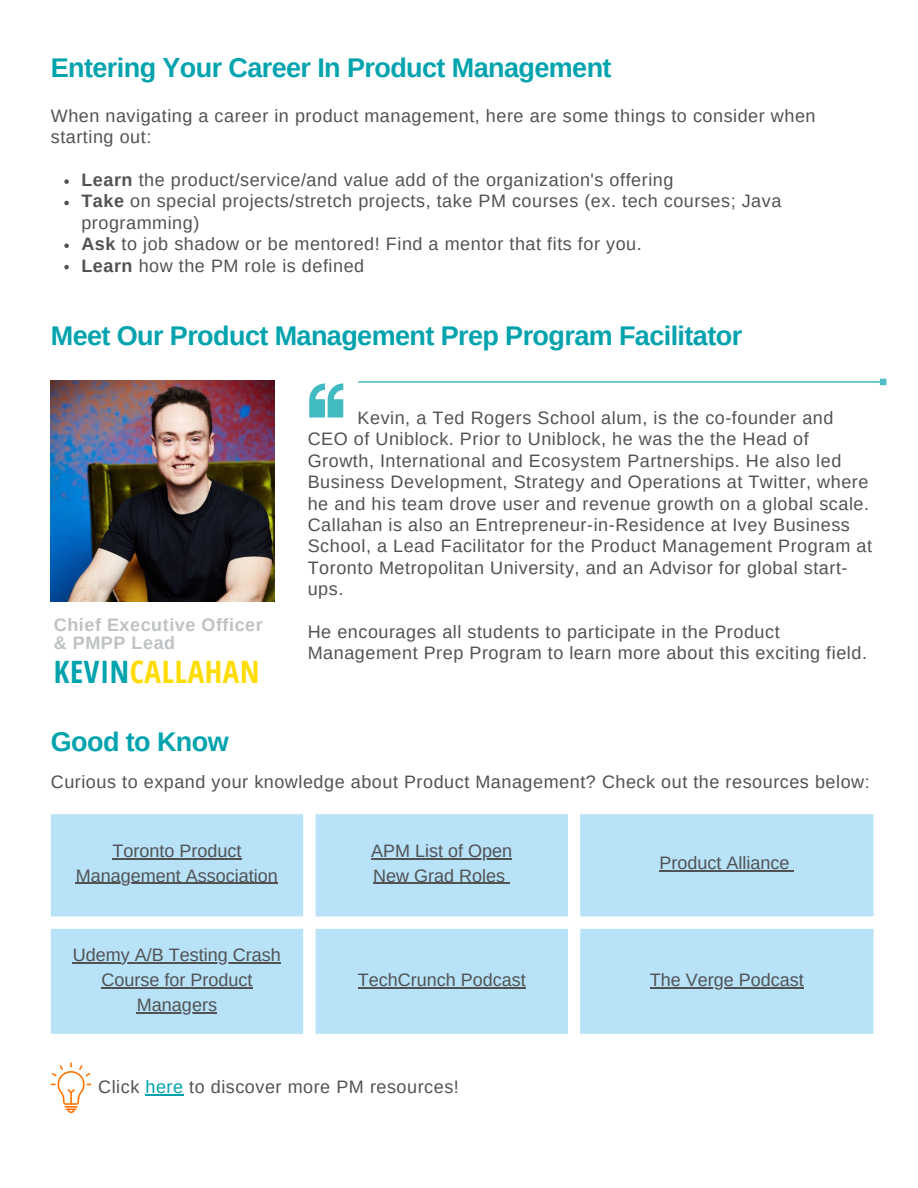
<style>
.page{position:relative;width:918px;height:1188px;background:#fff}
.page>*{position:absolute;margin:0;border:0;box-sizing:border-box;transform-origin:0 0}
.t1{font:700 30.9px "Open Sans Condensed";letter-spacing:.02em;color:#ffdc00}
.t2{font:700 27px "Arimo";letter-spacing:-.02em;color:#01a3ae}
.t3{font:700 27px "Arimo";letter-spacing:-.02em;color:#00a3ad}
.t4{font:18px/21.3px "Arimo";letter-spacing:.03em;color:#515254}
.t5{font:18px/24.8px "Arimo";color:#515254;text-align:center}
.t6{font:700 18px/18px "Arimo";letter-spacing:.03em;color:#bfc2c4}
.s1{font-weight:700}
.s2{color:#01a3ae}
.s3{color:#00a3ad}
</style>
<div class="page">
<svg style="left:51px;top:814px;width:823px;height:220px;background:#bce3f6"></svg>
<hr style="left:112px;top:858px;width:130px;height:1px;background:#515254">
<hr style="left:76px;top:883px;width:202px;height:1px;background:#515254">
<hr style="left:371px;top:858px;width:141px;height:1px;background:#515254">
<hr style="left:373px;top:883px;width:132px;height:1px;background:#515254">
<hr style="left:659px;top:870px;width:130px;height:2px;background:#515254">
<hr style="left:73px;top:963px;width:208px;height:1px;background:#515254">
<hr style="left:101px;top:987px;width:152px;height:1px;background:#515254">
<hr style="left:137px;top:1012px;width:80px;height:1px;background:#515254">
<hr style="left:358px;top:987px;width:168px;height:1px;background:#515254">
<hr style="left:650px;top:987px;width:154px;height:1px;background:#515254">
<svg style="left:51px;top:1062px;width:40px;height:51px"></svg>
<img style="left:51px;top:380px;width:224px;height:222px">
<svg style="left:309px;top:384px;width:34px;height:34px"></svg>
<svg style="left:358px;top:379px;width:528px;height:6px"></svg>
<hr style="left:145px;top:1094px;width:39px;height:1px;background:#00a3ad">
<svg style="left:64px;top:179px;width:5px;height:5px"></svg>
<svg style="left:64px;top:201px;width:5px;height:4px"></svg>
<svg style="left:64px;top:243px;width:5px;height:5px"></svg>
<svg style="left:64px;top:265px;width:5px;height:4px"></svg>
<h2 class="t2" style="left:51px;top:52px;width:562px">Entering Your Career In Product Management</h2>
<p class="t4" style="left:51px;top:105px;width:766px">When navigating a career in product management, here are some things to consider when starting out:</p>
<p class="t4" style="left:81px;top:169px;width:702px"><span class="s1">Learn</span> the product/service/and value add of the organization's offering<br><span class="s1">Take</span> on special projects/stretch projects, take PM courses (ex. tech courses; Java programming)<br><span class="s1">Ask</span> to job shadow or be mentored! Find a mentor that fits for you.<br><span class="s1">Learn</span> how the PM role is defined</p>
<h2 class="t3" style="left:51px;top:320px;width:693px">Meet Our Product Management Prep Program Facilitator</h2>
<p class="t6" style="left:54px;top:615px;width:210px">Chief Executive Officer &amp; PMPP Lead</p>
<h1 class="t1" style="left:54px;top:650px;width:207px"><span class="s2">KEVIN</span>CALLAHAN</h1>
<p class="t4" style="left:308px;top:407px;width:566px;text-indent:50px">Kevin, a Ted Rogers School alum, is the co-founder and CEO of Uniblock. Prior to Uniblock, he was the the Head of Growth, International and Ecosystem Partnerships. He also led Business Development, Strategy and Operations at Twitter, where he and his team drove user and revenue growth on a global scale.<br>Callahan is also an Entrepreneur-in-Residence at Ivey Business School, a Lead Facilitator for the Product Management Program at Toronto Metropolitan University, and an Advisor for global start&shy;ups.</p>
<p class="t4" style="left:308px;top:621px;width:561px">He encourages all students to participate in the Product<br>Management Prep Program to learn more about this exciting field.</p>
<h2 class="t2" style="left:51px;top:727px;width:179px">Good to Know</h2>
<p class="t4" style="left:51px;top:771px;width:820px">Curious to expand your knowledge about Product Management? Check out the resources below:</p>
<p class="t5" style="left:76px;top:838px;width:204px">Toronto Product<br>Management Association</p>
<p class="t5" style="left:371px;top:838px;width:142px;text-align:left">APM List of Open<br>New Grad Roles</p>
<p class="t5" style="left:659px;top:851px;width:131px">Product Alliance</p>
<p class="t5" style="left:73px;top:943px;width:209px">Udemy A/B Testing Crash<br>Course for Product<br>Managers</p>
<p class="t5" style="left:358px;top:968px;width:169px">TechCrunch Podcast</p>
<p class="t5" style="left:650px;top:968px;width:155px">The Verge Podcast</p>
<p class="t4" style="left:98px;top:1076px;width:362px">Click <span class="s3">here</span> to discover more PM resources!</p>
</div>
